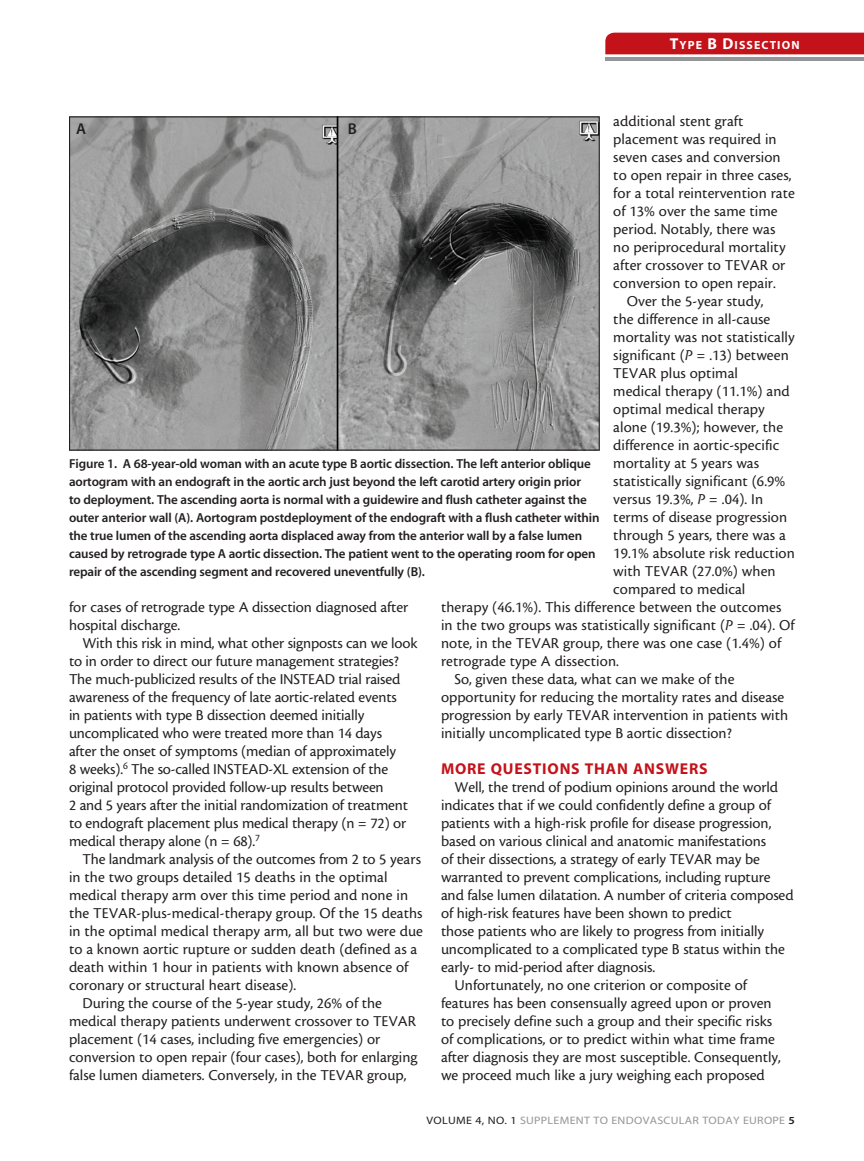
<style>
.page{position:relative;width:864px;height:1161px;background:#fff}
.page>*{position:absolute;margin:0;border:0;box-sizing:border-box;transform-origin:0 0}
.body{font:15.75px/18px "Cronos MM 408 10";color:#231f20}
.subhead{font:15.75px "Myriad MM 700 600";letter-spacing:.05em;color:#c4121a}
.t1{font:15.75px "Myriad MM 565 600";color:#231f20}
.t2{font:13.05px/18px "Myriad MM 565 600";letter-spacing:-.01em;color:#231f20}
.t3{font:11.85px "Myriad MM SC750 700 600";letter-spacing:.095em;color:#fff}
.t4{font:10.8px "Myriad MM 400 600";letter-spacing:.025em;color:#939598;scale:1.11 1}
.s1{font-size:15.9px}
.s2{font-family:"Cronos MM It 408 10"}
.s3{color:#231f20}
.s4{font-family:"Myriad MM 565 600";color:#231f20}
</style>
<div class="page">
<div style="left:605px;top:33px;width:259px;height:21px;background:#c4121a"></div>
<hr style="left:605px;top:57px;width:259px;height:3px;background:#939598">
<img style="left:71px;top:118px;width:527px;height:331px">
<p class="t3" style="left:670px;top:40px;width:131px"><span class="s1">T</span>YPE <span class="s1">B D</span>ISSECTION</p>
<p class="body" style="left:613px;top:112px;width:183px">additional stent graft placement was required in seven cases and conversion to open repair in three cases, for a total reintervention rate of 13% over the same time period. Notably, there was no periprocedural mortality after crossover to TEVAR or conversion to open repair.</p>
<p class="body" style="left:627px;top:292px;width:138px">Over the 5-year study,</p>
<p class="body" style="left:613px;top:310px;width:159px">the difference in all-cause</p>
<p class="body" style="left:613px;top:328px;width:183px">mortality was not statistically</p>
<p class="body" style="left:613px;top:346px;width:177px">significant (<span class="s2">P</span> = .13) between</p>
<p class="body" style="left:613px;top:364px;width:126px">TEVAR plus optimal</p>
<p class="body" style="left:613px;top:382px;width:178px">medical therapy (11.1%) and</p>
<p class="body" style="left:613px;top:400px;width:153px">optimal medical therapy</p>
<p class="body" style="left:613px;top:418px;width:171px">alone (19.3%); however, the</p>
<p class="body" style="left:613px;top:436px;width:168px">difference in aortic-specific</p>
<p class="body" style="left:613px;top:454px;width:147px">mortality at 5 years was</p>
<p class="body" style="left:613px;top:472px;width:174px">statistically significant (6.9%</p>
<p class="body" style="left:613px;top:490px;width:151px">versus 19.3%, <span class="s2">P</span> = .04). In</p>
<p class="body" style="left:613px;top:508px;width:175px">terms of disease progression</p>
<p class="body" style="left:613px;top:526px;width:174px">through 5 years, there was a</p>
<p class="body" style="left:613px;top:544px;width:183px">19.1% absolute risk reduction</p>
<p class="body" style="left:613px;top:562px;width:164px">with TEVAR (27.0%) when</p>
<p class="body" style="left:613px;top:580px;width:134px">compared to medical</p>
<p class="body" style="left:441px;top:598px;width:342px">therapy (46.1%). This difference between the outcomes</p>
<p class="body" style="left:441px;top:616px;width:355px">in the two groups was statistically significant (<span class="s2">P</span> = .04). Of</p>
<p class="body" style="left:441px;top:634px;width:342px">note, in the TEVAR group, there was one case (1.4%) of</p>
<p class="body" style="left:441px;top:652px;width:179px">retrograde type A dissection.</p>
<p class="body" style="left:441px;top:670px;width:349px;text-indent:14px">So, given these data, what can we make of the opportunity for reducing the mortality rates and disease progression by early TEVAR intervention in patients with initially uncomplicated type B aortic dissection?</p>
<p class="subhead" style="left:441px;top:761px;width:268px">MORE QUESTIONS THAN ANSWERS</p>
<p class="body" style="left:441px;top:778px;width:354px;text-indent:14px">Well, the trend of podium opinions around the world indicates that if we could confidently define a group of patients with a high-risk profile for disease progression, based on various clinical and anatomic manifestations<br>of their dissections, a strategy of early TEVAR may be warranted to prevent complications, including rupture and false lumen dilatation. A number of criteria composed of high-risk features have been shown to predict<br>those patients who are likely to progress from initially uncomplicated to a complicated type B status within the early- to mid-period after diagnosis.</p>
<p class="body" style="left:441px;top:976px;width:341px;text-indent:14px">Unfortunately, no one criterion or composite of features has been consensually agreed upon or proven to precisely define such a group and their specific risks of complications, or to predict within what time frame after diagnosis they are most susceptible. Consequently, we proceed much like a jury weighing each proposed</p>
<p class="t1" style="left:76px;top:121px;width:12px">A</p>
<p class="t1" style="left:348px;top:121px;width:11px">B</p>
<p class="t2" style="left:69px;top:455px;width:532px">Figure 1. A 68-year-old woman with an acute type B aortic dissection. The left anterior oblique aortogram with an endograft in the aortic arch just beyond the left carotid artery origin prior<br>to deployment. The ascending aorta is normal with a guidewire and flush catheter against the outer anterior wall (A). Aortogram postdeployment of the endograft with a flush catheter within the true lumen of the ascending aorta displaced away from the anterior wall by a false lumen caused by retrograde type A aortic dissection. The patient went to the operating room for open repair of the ascending segment and recovered uneventfully (B).</p>
<p class="body" style="left:69px;top:598px;width:341px">for cases of retrograde type A dissection diagnosed after hospital discharge.</p>
<p class="body" style="left:69px;top:634px;width:350px;text-indent:14px">With this risk in mind, what other signposts can we look to in order to direct our future management strategies?<br>The much-publicized results of the INSTEAD trial raised awareness of the frequency of late aortic-related events<br>in patients with type B dissection deemed initially uncomplicated who were treated more than 14 days<br>after the onset of symptoms (median of approximately<br>8 weeks).<sup>6</sup> The so-called INSTEAD-XL extension of the original protocol provided follow-up results between<br>2 and 5 years after the initial randomization of treatment to endograft placement plus medical therapy (n = 72) or medical therapy alone (n = 68).<sup>7</sup></p>
<p class="body" style="left:69px;top:850px;width:355px;text-indent:14px">The landmark analysis of the outcomes from 2 to 5 years in the two groups detailed 15 deaths in the optimal medical therapy arm over this time period and none in the TEVAR-plus-medical-therapy group. Of the 15 deaths in the optimal medical therapy arm, all but two were due to a known aortic rupture or sudden death (defined as a death within 1 hour in patients with known absence of coronary or structural heart disease).</p>
<p class="body" style="left:69px;top:994px;width:350px;text-indent:14px">During the course of the 5-year study, 26% of the medical therapy patients underwent crossover to TEVAR placement (14 cases, including five emergencies) or conversion to open repair (four cases), both for enlarging false lumen diameters. Conversely, in the TEVAR group,</p>
<p class="t4" style="left:427px;top:1115px;width:333px"><span class="s3">VOLUME 4, NO. 1</span> SUPPLEMENT TO ENDOVASCULAR TODAY EUROPE <span class="s4">5</span></p>
</div>
